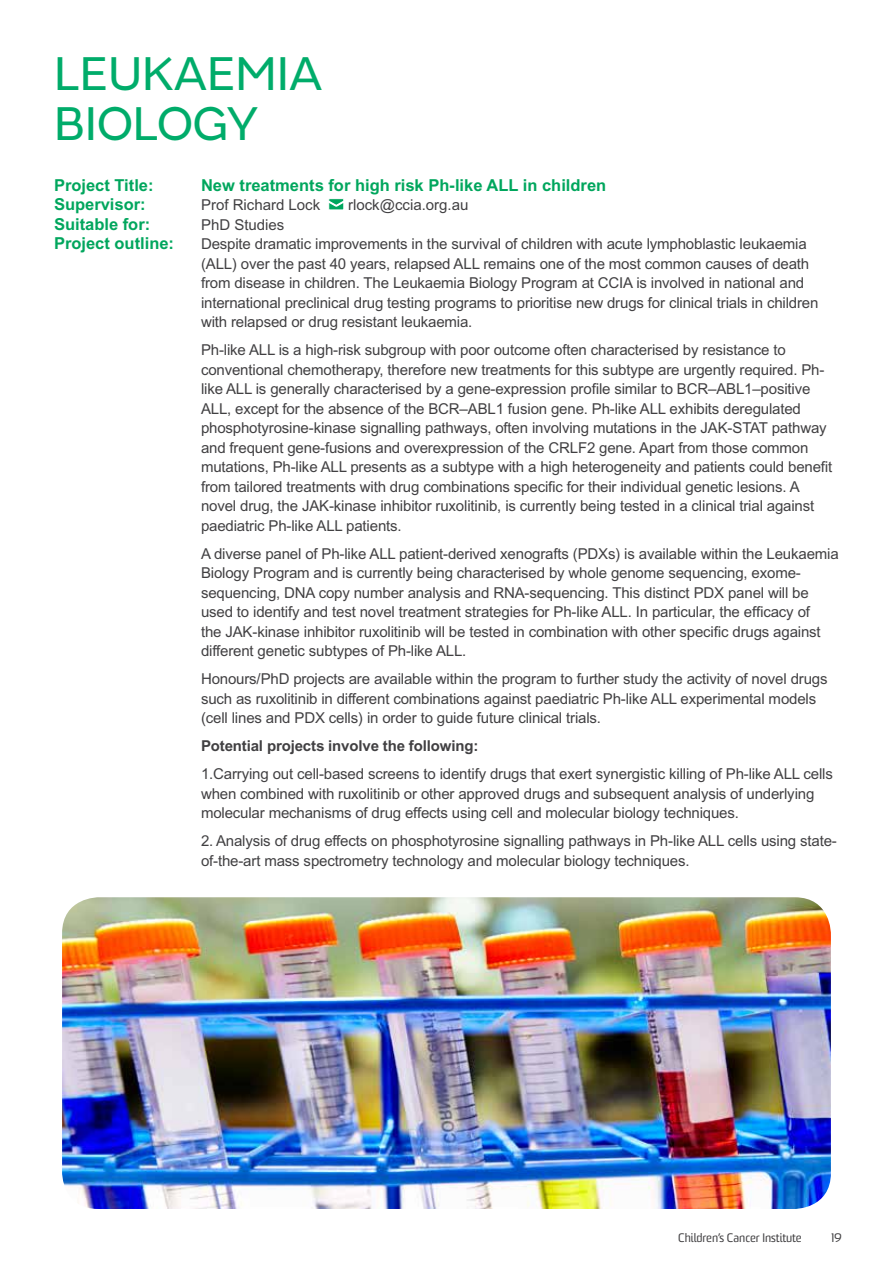
<style>
.page{position:relative;width:893px;height:1263px;background:#fff}
.page>*{position:absolute;margin:0;border:0;box-sizing:border-box;transform-origin:0 0}
.t1{font:49.5px/49.5px "FS Emeric";color:#00ac6a}
.t2{font:700 16.5px "Arial MT Std";color:#00a65d}
.t3{font:15px/19.5px "Arial MT Std";letter-spacing:-.01em;color:#414042}
.t4{font:700 15px "Arial MT Std";letter-spacing:-.01em;color:#414042}
.t5{font:12px "Sommet";color:#414042}
</style>
<div class="page">
<svg style="left:328px;top:198px;width:16px;height:12px"></svg>
<img style="left:62px;top:897px;width:769px;height:312px">
<h1 class="t1" style="left:54px;top:46px;width:270px">LEUKAEMIA<br>BIOLOGY</h1>
<p class="t2" style="left:54px;top:175px;width:101px">Project Title:</p>
<p class="t2" style="left:201px;top:175px;width:407px">New treatments for high risk Ph-like ALL in children</p>
<p class="t2" style="left:54px;top:195px;width:93px">Supervisor:</p>
<p class="t3" style="left:201px;top:195px;width:121px">Prof Richard Lock</p>
<p class="t3" style="left:348px;top:195px;width:122px">rlock@ccia.org.au</p>
<p class="t2" style="left:54px;top:214px;width:98px">Suitable for:</p>
<p class="t3" style="left:201px;top:214px;width:85px">PhD Studies</p>
<p class="t2" style="left:54px;top:234px;width:122px">Project outline:</p>
<p class="t3" style="left:201px;top:234px;width:619px">Despite dramatic improvements in the survival of children with acute lymphoblastic leukaemia (ALL) over the past 40 years, relapsed ALL remains one of the most common causes of death from disease in children. The Leukaemia Biology Program at CCIA is involved in national and international preclinical drug testing programs to prioritise new drugs for clinical trials in children with relapsed or drug resistant leukaemia.</p>
<p class="t3" style="left:201px;top:340px;width:633px">Ph-like ALL is a high-risk subgroup with poor outcome often characterised by resistance to conventional chemotherapy, therefore new treatments for this subtype are urgently required. Ph&shy;like ALL is generally characterised by a gene-expression profile similar to BCR–ABL1–positive ALL, except for the absence of the BCR–ABL1 fusion gene. Ph-like ALL exhibits deregulated phosphotyrosine-kinase signalling pathways, often involving mutations in the JAK-STAT pathway and frequent gene-fusions and overexpression of the CRLF2 gene. Apart from those common mutations, Ph-like ALL presents as a subtype with a high heterogeneity and patients could benefit from tailored treatments with drug combinations specific for their individual genetic lesions. A novel drug, the JAK-kinase inhibitor ruxolitinib, is currently being tested in a clinical trial against paediatric Ph-like ALL patients.</p>
<p class="t3" style="left:201px;top:543px;width:639px">A diverse panel of Ph-like ALL patient-derived xenografts (PDXs) is available within the Leukaemia Biology Program and is currently being characterised by whole genome sequencing, exome&shy;sequencing, DNA copy number analysis and RNA-sequencing. This distinct PDX panel will be used to identify and test novel treatment strategies for Ph-like ALL. In particular, the efficacy of<br>the JAK-kinase inhibitor ruxolitinib will be tested in combination with other specific drugs against different genetic subtypes of Ph-like ALL.</p>
<p class="t3" style="left:201px;top:669px;width:628px">Honours/PhD projects are available within the program to further study the activity of novel drugs such as ruxolitinib in different combinations against paediatric Ph-like ALL experimental models (cell lines and PDX cells) in order to guide future clinical trials.</p>
<p class="t4" style="left:201px;top:737px;width:279px">Potential projects involve the following:</p>
<p class="t3" style="left:201px;top:764px;width:633px">1.Carrying out cell-based screens to identify drugs that exert synergistic killing of Ph-like ALL cells when combined with ruxolitinib or other approved drugs and subsequent analysis of underlying molecular mechanisms of drug effects using cell and molecular biology techniques.</p>
<p class="t3" style="left:201px;top:831px;width:637px">2. Analysis of drug effects on phosphotyrosine signalling pathways in Ph-like ALL cells using state&shy;of-the-art mass spectrometry technology and molecular biology techniques.</p>
<p class="t5" style="left:678px;top:1230px;width:125px">Children’s Cancer Institute</p>
<p class="t5" style="left:830px;top:1230px;width:13px">19</p>
</div>
